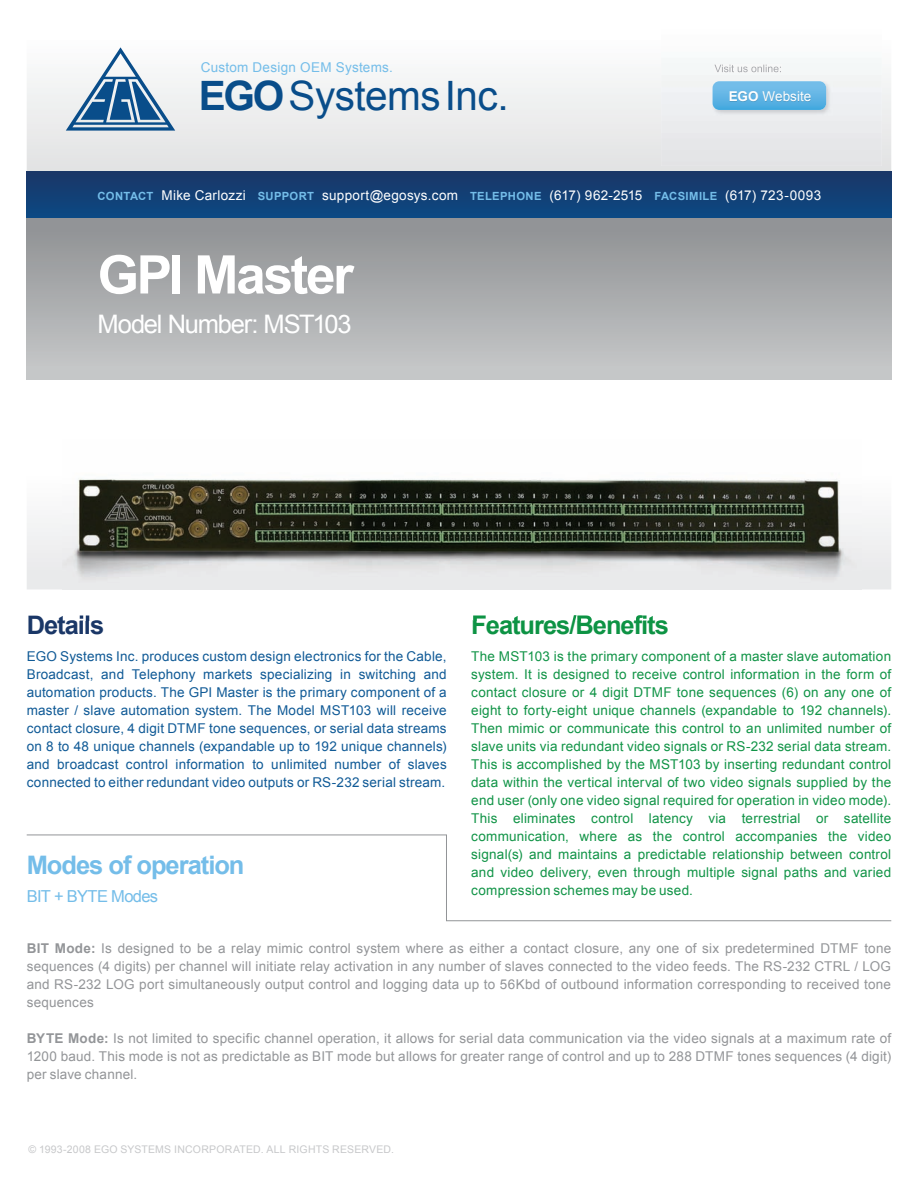
<style>
.page{position:relative;width:918px;height:1188px;background:#fff}
.page>*{position:absolute;margin:0;border:0;box-sizing:border-box;transform-origin:0 0}
.t1{font:700 53.25px "Arial";letter-spacing:-.045em;color:#fff}
.t2{font:40.5px "Arial";letter-spacing:-.01em;color:#094d8a}
.t3{font:25.5px "Arial";letter-spacing:-.045em;color:#fff}
.t4{font:700 25.5px "Arial";letter-spacing:-.04em;color:#0d9344}
.t5{font:700 25.5px "Arial";letter-spacing:-.04em;color:#74bde9}
.t6{font:700 25.5px "Arial";letter-spacing:-.04em;color:#1a3767}
.t7{font:16.5px "Arial";letter-spacing:-.04em;color:#74bde9}
.t8{font:13.5px/18px "Arial";letter-spacing:.015em;color:#119447;text-align:justify}
.t9{font:13.5px/18px "Arial";letter-spacing:.015em;color:#939598;text-align:justify}
.t10{font:13.5px/18px "Arial";letter-spacing:.015em;color:#105a96;text-align:justify}
.t11{font:13.5px "Arial";letter-spacing:.02em;color:#fff}
.t12{font:13.5px "Arial";letter-spacing:.02em;color:#74bde9}
.t13{font:10.5px "Arial";letter-spacing:.02em;color:#c7c8ca}
.s1{font-weight:700}
.s2{font-weight:700;font-size:11.25px;color:#74bde9}
</style>
<div class="page">
<div style="left:27px;top:518px;width:864px;height:71px;background:#ededee"></div>
<svg style="left:27px;top:78px;width:864px;height:94px"></svg>
<div style="left:27px;top:172px;width:864px;height:46px;background:linear-gradient(to bottom,#1a3667,#0c4983)"></div>
<svg style="left:66px;top:47px;width:109px;height:84px"></svg>
<svg style="left:26px;top:835px;width:866px;height:86px"></svg>
<img style="left:661px;top:63px;width:221px;height:103px">
<img style="left:714px;top:65px;width:67px;height:7px">
<svg style="left:713px;top:81px;width:113px;height:29px;background:#64b6e5"></svg>
<div style="left:730px;top:92px;width:28px;height:10px;background:#60b3e4"></div>
<div style="left:759px;top:92px;width:52px;height:10px;background:#60b3e4"></div>
<div style="left:27px;top:218px;width:864px;height:161px;background:linear-gradient(to bottom,#8e9093,#c7c9ca)"></div>
<img style="left:62px;top:479px;width:800px;height:111px">
<img style="left:62px;top:615px;width:28px;height:5px">
<img style="left:473px;top:615px;width:180px;height:5px">
<p class="t12" style="left:201px;top:59px;width:194px">Custom Design OEM Systems.</p>
<h2 class="t2" style="left:199px;top:69px;width:311px"><span class="s1">EGO</span>SystemsInc.</h2>
<p class="t11" style="left:729px;top:88px;width:84px"><span class="s1">EGO</span> Website</p>
<p class="t11" style="left:98px;top:187px;width:725px"><span class="s2">CONTACT</span> Mike Carlozzi <span class="s2">SUPPORT</span> support@egosys.com <span class="s2">TELEPHONE</span> (617) 962-2515 <span class="s2">FACSIMILE</span> (617) 723-0093</p>
<h1 class="t1" style="left:98px;top:240px;width:258px">GPI Master</h1>
<h3 class="t3" style="left:98px;top:308px;width:256px">Model Number: MST103</h3>
<h3 class="t6" style="left:27px;top:608px;width:79px">Details</h3>
<p class="t10" style="left:27px;top:647px;width:422px">EGO Systems Inc. produces custom design electronics for the Cable, Broadcast, and Telephony markets specializing in switching and automation products. The GPI Master is the primary component of a master / slave automation system. The Model MST103 will receive contact closure, 4 digit DTMF tone sequences, or serial data streams on 8 to 48 unique channels (expandable up to 192 unique channels) and broadcast control information to unlimited number of slaves connected to either redundant video outputs or RS-232 serial stream.</p>
<h3 class="t5" style="left:27px;top:848px;width:219px">Modes of operation</h3>
<p class="t7" style="left:27px;top:886px;width:133px">BIT + BYTE Modes</p>
<h3 class="t4" style="left:471px;top:608px;width:199px">Features/Benefits</h3>
<p class="t8" style="left:471px;top:647px;width:422px">The MST103 is the primary component of a master slave automation system. It is designed to receive control information in the form of contact closure or 4 digit DTMF tone sequences (6) on any one of eight to forty-eight unique channels (expandable to 192 channels).<br>Then mimic or communicate this control to an unlimited number of slave units via redundant video signals or RS-232 serial data stream.<br>This is accomplished by the MST103 by inserting redundant control data within the vertical interval of two video signals supplied by the end user (only one video signal required for operation in video mode).<br>This eliminates control latency via terrestrial or satellite communication, where as the control accompanies the video signal(s) and maintains a predictable relationship between control and video delivery, even through multiple signal paths and varied compression schemes may be used.</p>
<p class="t9" style="left:27px;top:939px;width:866px"><span class="s1">BIT Mode:</span> Is designed to be a relay mimic control system where as either a contact closure, any one of six predetermined DTMF tone sequences (4 digits) per channel will initiate relay activation in any number of slaves connected to the video feeds. The RS-232 CTRL / LOG and RS-232 LOG port simultaneously output control and logging data up to 56Kbd of outbound information corresponding to received tone sequences</p>
<p class="t9" style="left:27px;top:1029px;width:866px"><span class="s1">BYTE Mode:</span> Is not limited to specific channel operation, it allows for serial data communication via the video signals at a maximum rate of 1200 baud. This mode is not as predictable as BIT mode but allows for greater range of control and up to 288 DTMF tones sequences (4 digit) per slave channel.</p>
<p class="t13" style="left:28px;top:1143px;width:367px">© 1993-2008 EGO SYSTEMS INCORPORATED. ALL RIGHTS RESERVED.</p>
</div>
